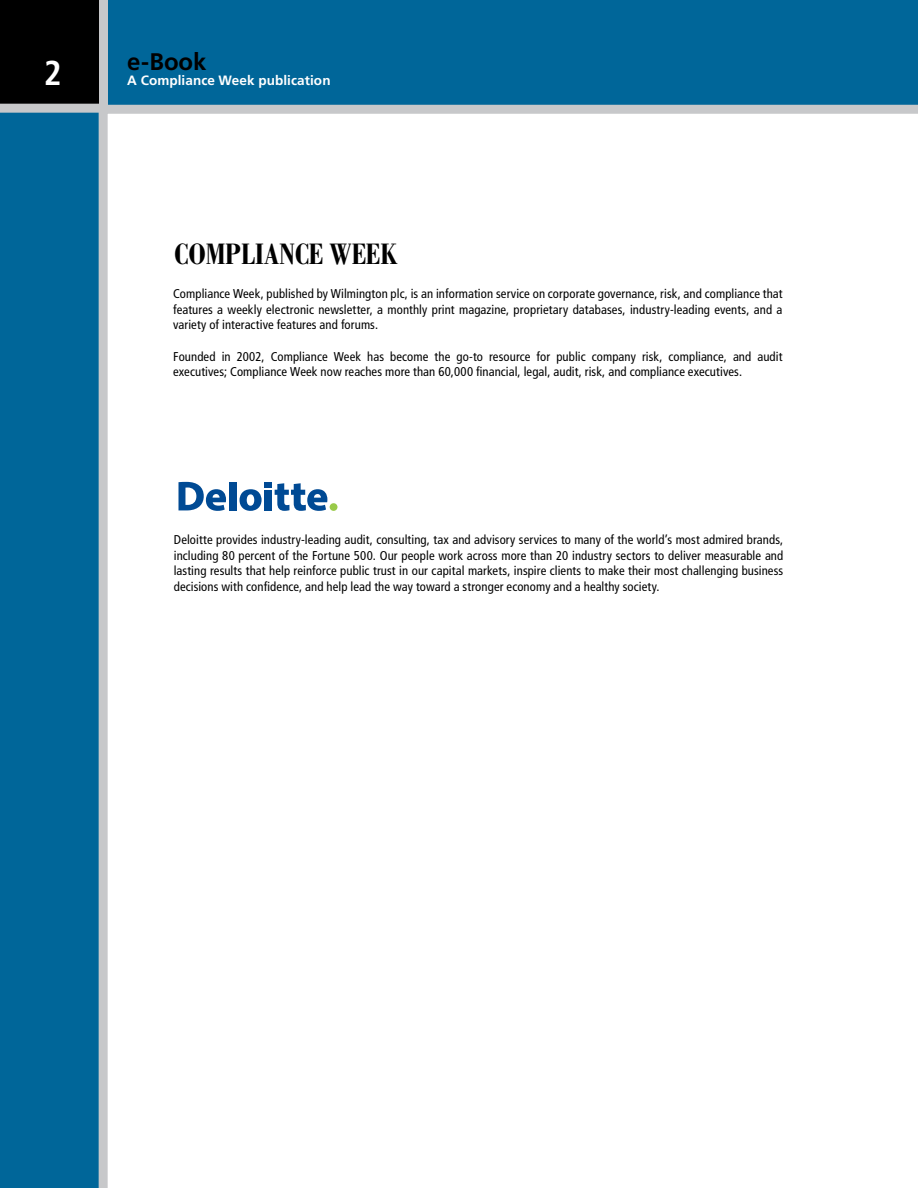
<style>
.page{position:relative;width:918px;height:1188px;background:#069}
.page>*{position:absolute;margin:0;border:0;box-sizing:border-box;transform-origin:0 0}
.t1{font:700 condensed 34.5px "Frutiger LT Std";color:#fff}
.t2{font:700 condensed 31.5px "Bodoni Std";color:#000}
.t3{font:700 24px "Frutiger LT Std";color:#000}
.t4{font:700 13.5px "Frutiger LT Std";letter-spacing:.005em;color:#fff}
.t5{font:condensed 12.75px/15.6px "Frutiger LT Std";letter-spacing:.005em;color:#000;text-align:justify}
</style>
<div class="page">
<div style="left:99px;top:105px;width:819px;height:1083px;background:#fff"></div>
<svg style="left:0;top:0;width:108px;height:113px;background:#1f1f1f"></svg>
<div style="left:229px;top:482px;width:7px;height:28px;background:#004a94"></div>
<svg style="left:240px;top:489px;width:22px;height:22px"></svg>
<div style="left:265px;top:490px;width:7px;height:20px;background:#004a94"></div>
<div style="left:265px;top:482px;width:7px;height:6px;background:#004a94"></div>
<svg style="left:275px;top:483px;width:52px;height:28px"></svg>
<div style="left:330px;top:503px;width:7px;height:8px;background:#99ca49;border-radius:50%"></div>
<svg style="left:179px;top:482px;width:47px;height:29px"></svg>
<h1 class="t1" style="left:44px;top:52px;width:19px">2</h1>
<h3 class="t3" style="left:127px;top:47px;width:81px">e-Book</h3>
<p class="t4" style="left:127px;top:73px;width:205px">A Compliance Week publication</p>
<h2 class="t2" style="left:175px;top:237px;width:224px">COMPLIANCE WEEK</h2>
<p class="t5" style="left:173px;top:286px;width:611px">Compliance Week, published by Wilmington plc, is an information service on corporate governance, risk, and compliance that features a weekly electronic newsletter, a monthly print magazine, proprietary databases, industry-leading events, and a variety of interactive features and forums.</p>
<p class="t5" style="left:173px;top:349px;width:611px">Founded in 2002, Compliance Week has become the go-to resource for public company risk, compliance, and audit executives; Compliance Week now reaches more than 60,000 financial, legal, audit, risk, and compliance executives.</p>
<p class="t5" style="left:174px;top:532px;width:611px">Deloitte provides industry-leading audit, consulting, tax and advisory services to many of the world’s most admired brands, including 80 percent of the Fortune 500. Our people work across more than 20 industry sectors to deliver measurable and lasting results that help reinforce public trust in our capital markets, inspire clients to make their most challenging business decisions with confidence, and help lead the way toward a stronger economy and a healthy society.</p>
</div>
